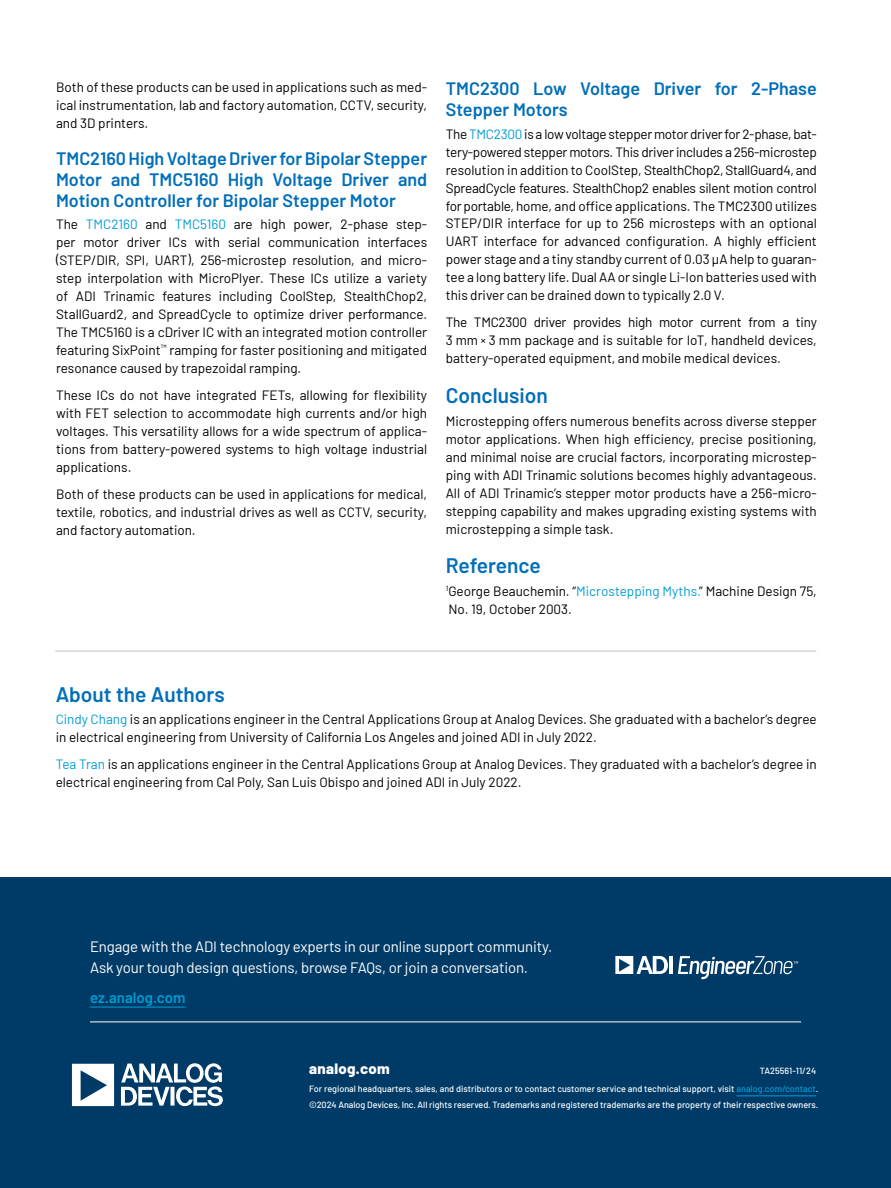
<style>
.page{position:relative;width:891px;height:1188px;background:#fff}
.page>*{position:absolute;margin:0;border:0;box-sizing:border-box;transform-origin:0 0}
.t1{font:600 21px "Barlow";color:#006fb9}
.t2{font:600 18px/21px "Barlow";color:#006fb9;text-align:justify}
.t3{font:15px/21px "Barlow";letter-spacing:-.01em;color:#fff}
.t4{font:600 15px "Barlow";color:#009dd3}
.t5{font:800 15px "Barlow";letter-spacing:.02em;color:#fff}
.t6{font:13.5px/18px "Barlow";color:#000;text-align:justify}
.t7{font:500 9px/18.3px "Barlow";color:#fff;text-align:right}
.s1{color:#009dd3}
.s2{font-family:"Barlow Condensed"}
</style>
<div class="page">
<div style="left:0;top:878px;width:891px;height:310px;background:#003b67"></div>
<hr style="left:90px;top:1022px;width:711px;height:1px;background:#fff">
<hr style="left:90px;top:1007px;width:96px;height:1px;background:#009dd3">
<svg style="left:615px;top:956px;width:53px;height:18px"></svg>
<hr style="left:669px;top:956px;width:4px;height:18px;background:#fff">
<svg style="left:678px;top:956px;width:120px;height:23px"></svg>
<svg style="left:72px;top:1063px;width:151px;height:43px"></svg>
<hr style="left:736px;top:1096px;width:80px;height:1px;background:#009dd3">
<hr style="left:55px;top:650px;width:761px;height:2px;background:#d4d6de">
<p class="t6" style="left:56px;top:77px;width:373px">Both of these products can be used in applications such as med&shy;ical instrumentation, lab and factory automation, CCTV, security, and 3D printers.</p>
<h2 class="t2" style="left:56px;top:146px;width:373px">TMC2160 High Voltage Driver for Bipolar Stepper Motor and TMC5160 High Voltage Driver and Motion Controller for Bipolar Stepper Motor</h2>
<p class="t6" style="left:56px;top:214px;width:373px">The <span class="s1">TMC2160</span> and <span class="s1">TMC5160</span> are high power, 2-phase step&shy;per motor driver ICs with serial communication interfaces (STEP/DIR, SPI, UART), 256-microstep resolution, and micro&shy;step interpolation with MicroPlyer. These ICs utilize a variety of ADI Trinamic features including CoolStep, StealthChop2, StallGuard2, and SpreadCycle to optimize driver performance.<br>The TMC5160 is a cDriver IC with an integrated motion controller featuring SixPoint<sup>™</sup> ramping for faster positioning and mitigated resonance caused by trapezoidal ramping.</p>
<p class="t6" style="left:56px;top:385px;width:373px">These ICs do not have integrated FETs, allowing for flexibility with FET selection to accommodate high currents and/or high voltages. This versatility allows for a wide spectrum of applica&shy;tions from battery-powered systems to high voltage industrial applications.</p>
<p class="t6" style="left:56px;top:484px;width:373px">Both of these products can be used in applications for medical, textile, robotics, and industrial drives as well as CCTV, security, and factory automation.</p>
<h2 class="t2" style="left:446px;top:77px;width:373px">TMC2300 Low Voltage Driver for 2-Phase<br>Stepper Motors</h2>
<p class="t6" style="left:446px;top:124px;width:373px">The <span class="s1">TMC2300</span> is a low voltage stepper motor driver for 2-phase, bat&shy;tery-powered stepper motors. This driver includes a 256-microstep resolution in addition to CoolStep, StealthChop2, StallGuard4, and SpreadCycle features. StealthChop2 enables silent motion control for portable, home, and office applications. The TMC2300 utilizes STEP/DIR interface for up to 256 microsteps with an optional UART interface for advanced configuration. A highly efficient power stage and a tiny standby current of 0.03 µA help to guaran&shy;tee a long battery life. Dual AA or single Li-Ion batteries used with this driver can be drained down to typically 2.0 V.</p>
<p class="t6" style="left:446px;top:313px;width:373px">The TMC2300 driver provides high motor current from a tiny 3 mm <span class="s2">×</span> 3 mm package and is suitable for IoT, handheld devices, battery-operated equipment, and mobile medical devices.</p>
<h1 class="t1" style="left:446px;top:380px;width:104px">Conclusion</h1>
<p class="t6" style="left:446px;top:411px;width:373px">Microstepping offers numerous benefits across diverse stepper motor applications. When high efficiency, precise positioning, and minimal noise are crucial factors, incorporating microstep&shy;ping with ADI Trinamic solutions becomes highly advantageous.<br>All of ADI Trinamic’s stepper motor products have a 256-micro&shy;stepping capability and makes upgrading existing systems with microstepping a simple task.</p>
<h1 class="t1" style="left:446px;top:550px;width:97px">Reference</h1>
<p class="t6" style="left:446px;top:581px;width:373px"><sup>1</sup>George Beauchemin. “<span class="s1">Microstepping Myths.</span>” Machine Design 75,<br>No. 19, October 2003.</p>
<h1 class="t1" style="left:56px;top:679px;width:171px">About the Authors</h1>
<p class="t6" style="left:56px;top:709px;width:763px"><span class="s1">Cindy Chang</span> is an applications engineer in the Central Applications Group at Analog Devices. She graduated with a bachelor’s degree in electrical engineering from University of California Los Angeles and joined ADI in July 2022.</p>
<p class="t6" style="left:56px;top:754px;width:763px"><span class="s1">Tea Tran</span> is an applications engineer in the Central Applications Group at Analog Devices. They graduated with a bachelor’s degree in electrical engineering from Cal Poly, San Luis Obispo and joined ADI in July 2022.</p>
<p class="t3" style="left:90px;top:935px;width:464px">Engage with the ADI technology experts in our online support community.<br>Ask your tough design questions, browse FAQs, or join a conversation.</p>
<p class="t4" style="left:90px;top:987px;width:97px">ez.analog.com</p>
<p class="t5" style="left:309px;top:1057px;width:82px">analog.com</p>
<p class="t7" style="left:309px;top:1061px;width:511px">TA25561-11/24<br>For regional headquarters, sales, and distributors or to contact customer service and technical support, visit <span class="s1">analog.com/contact</span>.</p>
<p class="t7" style="left:309px;top:1095px;width:511px">©2024 Analog Devices, Inc. All rights reserved. Trademarks and registered trademarks are the property of their respective owners.</p>
</div>
